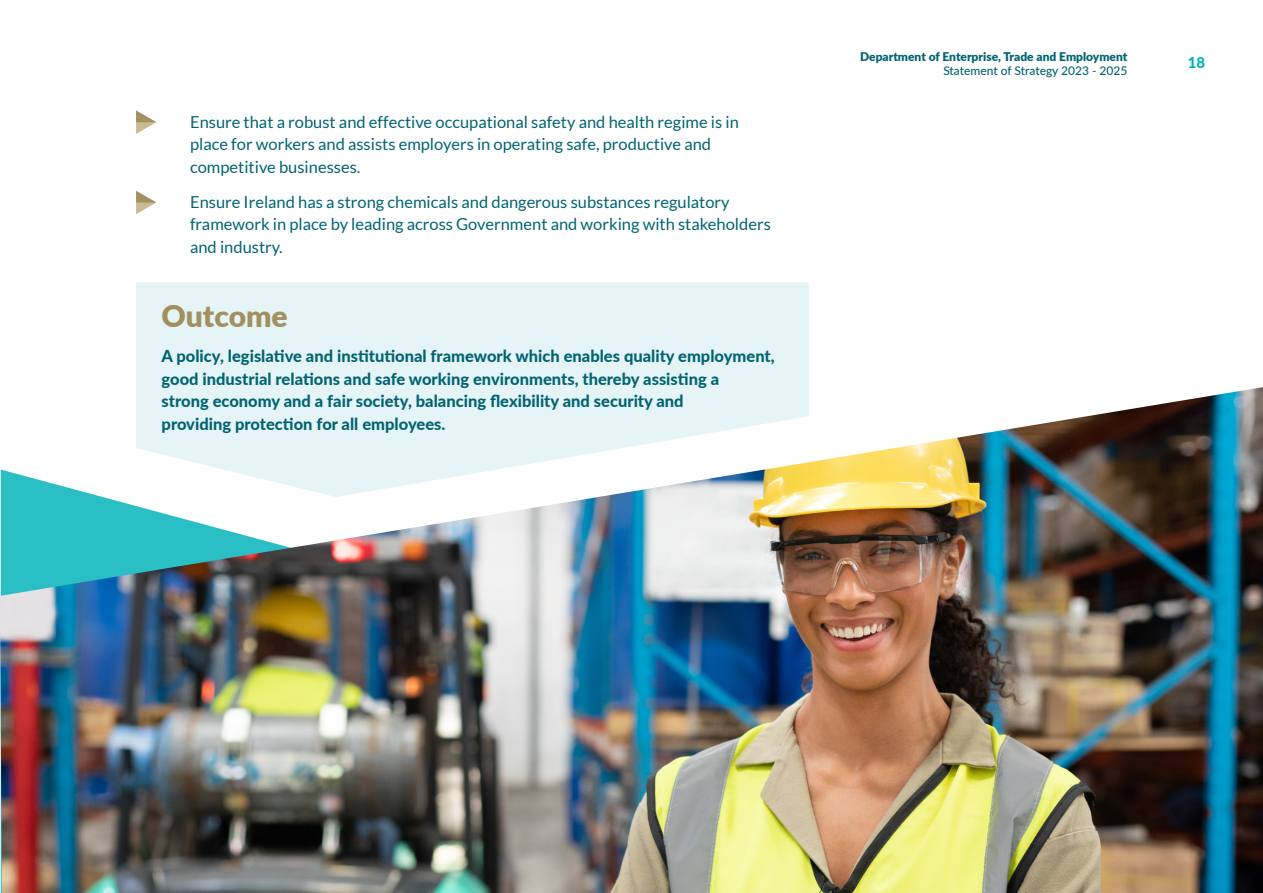
<style>
.page{position:relative;width:1263px;height:893px;background:#fff}
.page>*{position:absolute;margin:0;border:0;box-sizing:border-box;transform-origin:0 0}
.t1{font:900 30px "Lato";letter-spacing:-.005em;color:#a3905f}
.Body{font:16.5px/22.5px "Lato";color:#026472}
.Body-2{font:800 16.5px/22.5px "Lato";color:#026472}
.t2{font:800 15px "Lato";color:#00b3ba}
.t3{font:900 12px "Lato";color:#026472}
.t4{font:500 12px "Lato";color:#026472}
</style>
<div class="page">
<div style="left:136px;top:282px;width:673px;height:105px;background:#e5f4f6"></div>
<img style="left:0;top:387px;width:1263px;height:506px">
<svg style="left:136px;top:111px;width:20px;height:23px"></svg>
<svg style="left:136px;top:191px;width:20px;height:23px"></svg>
<p class="Body" style="left:190px;top:110px;width:550px">Ensure that a robust and effective occupational safety and health regime is in place for workers and assists employers in operating safe, productive and competitive businesses.</p>
<p class="Body" style="left:190px;top:190px;width:582px">Ensure Ireland has a strong chemicals and dangerous substances regulatory framework in place by leading across Government and working with stakeholders and industry.</p>
<h2 class="t1" style="left:162px;top:294px;width:128px">Outcome</h2>
<p class="Body-2" style="left:162px;top:344px;width:615px">A policy, legislative and institutional framework which enables quality employment, good industrial relations and safe working environments, thereby assisting a<br>strong economy and a fair society, balancing flexibility and security and<br>providing protection for all employees.</p>
<p class="t3" style="left:860px;top:47px;width:269px">Department of Enterprise, Trade and Employment</p>
<p class="t4" style="left:943px;top:62px;width:186px">Statement of Strategy 2023 - 2025</p>
<p class="t2" style="left:1188px;top:52px;width:19px">18</p>
</div>
